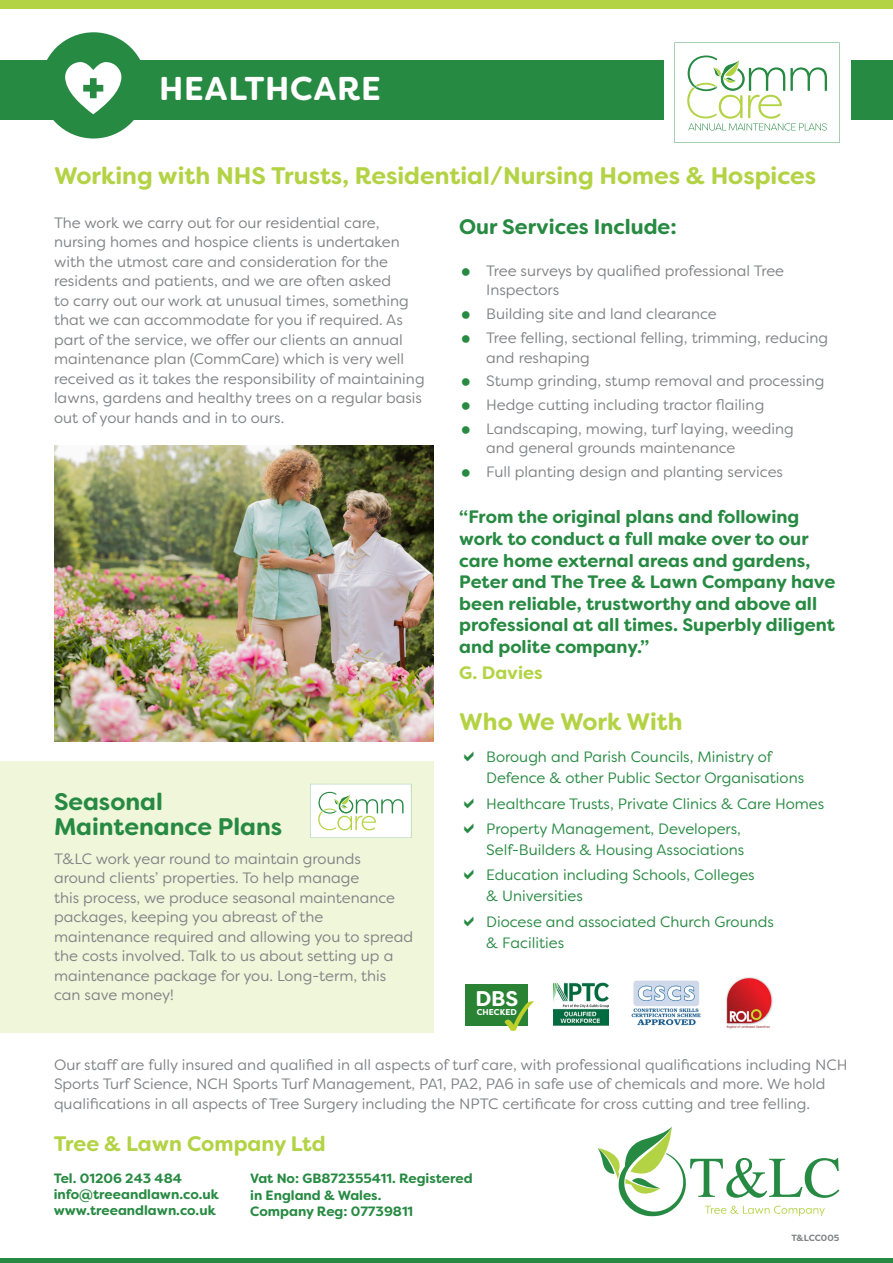
<style>
.page{position:relative;width:893px;height:1263px;background:#fff}
.page>*{position:absolute;margin:0;border:0;box-sizing:border-box;transform-origin:0 0}
.t1{font:700 33px "Filson Soft";letter-spacing:.02em;color:#fff}
.t2{font:700 24px "Filson Soft";color:#b3d345}
.t3{font:700 24px/25.5px "Filson Soft";color:#278a42}
.t4{font:700 21.3px "Filson Soft";color:#fff}
.t5{font:700 21px "Filson Soft";color:#b3d345}
.t6{font:700 21px "Filson Soft";color:#278a42}
.t7{font:700 18px/21.6px "Filson Soft";color:#278a42}
.t8{font:700 18px "Filson Soft";color:#b3d345}
.t9{font:15px/19.5px "Filson Soft";color:#808285}
.t10{font:15px/21px "Filson Soft";color:#278a42}
.t11{font:700 13.5px "Filson Soft";color:#278a42}
.t12{font:700 9px "Filson Soft";color:#808285}
.t13{font:700 8.55px "Filson Soft";color:#fff}
</style>
<div class="page">
<div style="left:0;top:0;width:893px;height:9px;background:#b3d345"></div>
<hr style="left:0;top:1259px;width:893px;height:4px;background:#278a42">
<img style="left:54px;top:445px;width:380px;height:296px">
<div style="left:40px;top:32px;width:107px;height:107px;background:#278a42;border-radius:50%"></div>
<div style="left:0;top:60px;width:893px;height:59px;background:#278a42"></div>
<svg style="left:65px;top:62px;width:56px;height:52px"></svg>
<svg style="left:598px;top:1126px;width:241px;height:90px"></svg>
<div style="left:664px;top:34px;width:187px;height:110px;background:#fff"></div>
<div style="left:0;top:761px;width:434px;height:271px;background:#f0f6da"></div>
<div style="left:466px;top:984px;width:62px;height:41px;background:#2a8335"></div>
<svg style="left:505px;top:1001px;width:29px;height:30px"></svg>
<img style="left:553px;top:982px;width:56px;height:44px">
<img style="left:631px;top:980px;width:70px;height:46px">
<img style="left:726px;top:977px;width:47px;height:52px">
<svg style="left:674px;top:43px;width:165px;height:100px"></svg>
<svg style="left:310px;top:784px;width:101px;height:54px;background:#edf5ea"></svg>
<p class="t1" style="left:159px;top:67px;width:223px">HEALTHCARE</p>
<p class="t2" style="left:54px;top:160px;width:764px">Working with NHS Trusts, Residential/Nursing Homes &amp; Hospices</p>
<p class="t9" style="left:54px;top:213px;width:372px">The work we carry out for our residential care, nursing homes and hospice clients is undertaken with the utmost care and consideration for the residents and patients, and we are often asked<br>to carry out our work at unusual times, something that we can accommodate for you if required. As part of the service, we offer our clients an annual maintenance plan (CommCare) which is very well received as it takes the responsibility of maintaining lawns, gardens and healthy trees on a regular basis out of your hands and in to ours.</p>
<p class="t3" style="left:54px;top:789px;width:230px">Seasonal<br>Maintenance Plans</p>
<p class="t9" style="left:54px;top:849px;width:361px">T&amp;LC work year round to maintain grounds around clients’ properties. To help manage<br>this process, we produce seasonal maintenance packages, keeping you abreast of the maintenance required and allowing you to spread the costs involved. Talk to us about setting up a maintenance package for you. Long-term, this can save money!</p>
<p class="t6" style="left:459px;top:213px;width:219px">Our Services Include:</p>
<p class="t9" style="left:486px;top:261px;width:299px">Tree surveys by qualified professional Tree<br>Inspectors</p>
<p class="t9" style="left:486px;top:304px;width:232px">Building site and land clearance</p>
<p class="t9" style="left:486px;top:328px;width:343px">Tree felling, sectional felling, trimming, reducing and reshaping</p>
<p class="t9" style="left:486px;top:371px;width:340px">Stump grinding, stump removal and processing</p>
<p class="t9" style="left:486px;top:395px;width:280px">Hedge cutting including tractor flailing</p>
<p class="t9" style="left:486px;top:419px;width:309px">Landscaping, mowing, turf laying, weeding and general grounds maintenance</p>
<p class="t9" style="left:486px;top:462px;width:298px">Full planting design and planting services</p>
<p class="t7" style="left:459px;top:506px;width:378px">“From the original plans and following work to conduct a full make over to our care home external areas and gardens, Peter and The Tree &amp; Lawn Company have been reliable, trustworthy and above all professional at all times. Superbly diligent and polite company.”</p>
<p class="t8" style="left:459px;top:661px;width:85px">G. Davies</p>
<p class="t2" style="left:459px;top:706px;width:225px">Who We Work With</p>
<p class="t10" style="left:486px;top:747px;width:319px">Borough and Parish Councils, Ministry of<br>Defence &amp; other Public Sector Organisations</p>
<p class="t10" style="left:486px;top:793px;width:339px">Healthcare Trusts, Private Clinics &amp; Care Homes</p>
<p class="t10" style="left:486px;top:818px;width:259px">Property Management, Developers,<br>Self-Builders &amp; Housing Associations</p>
<p class="t10" style="left:486px;top:864px;width:270px">Education including Schools, Colleges &amp; Universities</p>
<p class="t10" style="left:486px;top:911px;width:289px">Diocese and associated Church Grounds &amp; Facilities</p>
<p class="t4" style="left:475px;top:984px;width:45px">DBS</p>
<p class="t13" style="left:477px;top:1007px;width:42px">CHECKED</p>
<p class="t9" style="left:54px;top:1055px;width:795px">Our staff are fully insured and qualified in all aspects of turf care, with professional qualifications including NCH<br>Sports Turf Science, NCH Sports Turf Management, PA1, PA2, PA6 in safe use of chemicals and more. We hold qualifications in all aspects of Tree Surgery including the NPTC certificate for cross cutting and tree felling.</p>
<p class="t5" style="left:54px;top:1130px;width:273px">Tree &amp; Lawn Company Ltd</p>
<p class="t11" style="left:54px;top:1169px;width:130px">Tel. 01206 243 484</p>
<p class="t11" style="left:54px;top:1186px;width:167px">info@treeandlawn.co.uk</p>
<p class="t11" style="left:54px;top:1202px;width:164px">www.treeandlawn.co.uk</p>
<p class="t11" style="left:250px;top:1170px;width:224px">Vat No: GB872355411. Registered</p>
<p class="t11" style="left:250px;top:1186px;width:133px">in England &amp; Wales.</p>
<p class="t11" style="left:250px;top:1202px;width:164px">Company Reg: 07739811</p>
<p class="t12" style="left:791px;top:1232px;width:49px">T&amp;LCC005</p>
</div>
